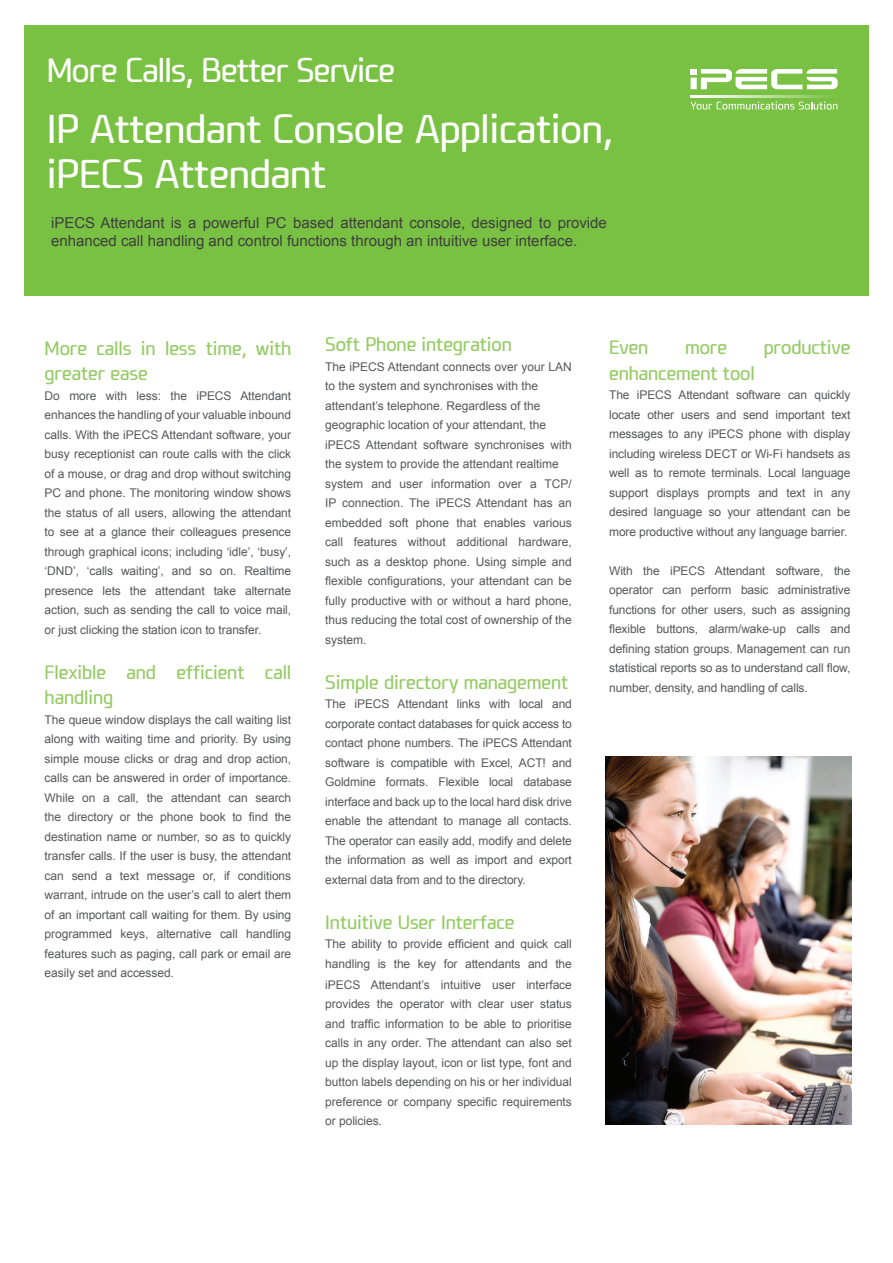
<style>
.page{position:relative;width:893px;height:1263px;background:#fff}
.page>*{position:absolute;margin:0;border:0;box-sizing:border-box;transform-origin:0 0}
.t1{font:37.5px/45px "i PECS";letter-spacing:-.005em;color:#fff}
.t2{font:31.5px "i PECS";letter-spacing:-.025em;color:#fff}
.t3{font:18px/25.5px "i PECS";letter-spacing:-.005em;color:#94cb64}
.t4{font:15px/18px "Arial";color:#3e3e3f}
.t5{font:12px/19.5px "Arial";color:#57585a;text-align:justify}
</style>
<div class="page">
<div style="left:24px;top:26px;width:845px;height:270px;background:#79c142"></div>
<hr style="left:690px;top:95px;width:148px;height:3px;background:#fff">
<svg style="left:690px;top:102px;width:147px;height:8px"></svg>
<svg style="left:690px;top:69px;width:148px;height:20px"></svg>
<img style="left:606px;top:756px;width:246px;height:368px">
<h2 class="t2" style="left:47px;top:50px;width:350px">More Calls, Better Service</h2>
<h1 class="t1" style="left:47px;top:106px;width:568px">IP Attendant Console Application, iPECS Attendant</h1>
<p class="t4" style="left:51px;top:214px;width:557px">iPECS Attendant is a powerful PC based attendant console, designed to provide enhanced call handling and control functions through an intuitive user interface.</p>
<h3 class="t3" style="left:45px;top:335px;width:248px">More calls in less time, with greater ease</h3>
<p class="t5" style="left:45px;top:386px;width:248px">Do more with less: the iPECS Attendant enhances the handling of your valuable inbound calls. With the iPECS Attendant software, your busy receptionist can route calls with the click of a mouse, or drag and drop without switching PC and phone. The monitoring window shows the status of all users, allowing the attendant to see at a glance their colleagues presence through graphical icons; including ‘idle’, ‘busy’, ‘DND’, ‘calls waiting’, and so on. Realtime presence lets the attendant take alternate action, such as sending the call to voice mail, or just clicking the station icon to transfer.</p>
<h3 class="t3" style="left:45px;top:659px;width:248px">Flexible and efficient call handling</h3>
<p class="t5" style="left:45px;top:710px;width:248px">The queue window displays the call waiting list along with waiting time and priority. By using simple mouse clicks or drag and drop action, calls can be answered in order of importance.<br>While on a call, the attendant can search the directory or the phone book to find the destination name or number, so as to quickly transfer calls. If the user is busy, the attendant can send a text message or, if conditions warrant, intrude on the user’s call to alert them of an important call waiting for them. By using programmed keys, alternative call handling features such as paging, call park or email are easily set and accessed.</p>
<h3 class="t3" style="left:325px;top:331px;width:188px">Soft Phone integration</h3>
<p class="t5" style="left:325px;top:357px;width:248px;text-align:left">The iPECS Attendant connects over your LAN to the system and synchronises with the attendant’s telephone. Regardless of the geographic location of your attendant, the iPECS Attendant software synchronises with the system to provide the attendant realtime system and user information over a TCP/ IP connection. The iPECS Attendant has an embedded soft phone that enables various call features without additional hardware, such as a desktop phone. Using simple and flexible configurations, your attendant can be fully productive with or without a hard phone, thus reducing the total cost of ownership of the system.</p>
<h3 class="t3" style="left:325px;top:669px;width:244px">Simple directory management</h3>
<p class="t5" style="left:325px;top:694px;width:248px">The iPECS Attendant links with local and corporate contact databases for quick access to contact phone numbers. The iPECS Attendant software is compatible with Excel, ACT! and Goldmine formats. Flexible local database interface and back up to the local hard disk drive enable the attendant to manage all contacts.<br>The operator can easily add, modify and delete the information as well as import and export external data from and to the directory.</p>
<h3 class="t3" style="left:325px;top:909px;width:191px">Intuitive User Interface</h3>
<p class="t5" style="left:325px;top:934px;width:248px">The ability to provide efficient and quick call handling is the key for attendants and the</p>
<p class="t5" style="left:325px;top:975px;width:248px">iPECS Attendant’s intuitive user interface provides the operator with clear user status and traffic information to be able to prioritise calls in any order. The attendant can also set up the display layout, icon or list type, font and button labels depending on his or her individual preference or company specific requirements or policies.</p>
<h3 class="t3" style="left:609px;top:335px;width:41px">Even</h3>
<h3 class="t3" style="left:685px;top:335px;width:44px">more</h3>
<h3 class="t3" style="left:764px;top:335px;width:88px">productive</h3>
<h3 class="t3" style="left:609px;top:360px;width:147px">enhancement tool</h3>
<p class="t5" style="left:609px;top:386px;width:243px">The iPECS Attendant software can quickly locate other users and send important text messages to any iPECS phone with display including wireless DECT or Wi-Fi handsets as well as to remote terminals. Local language support displays prompts and text in any desired language so your attendant can be more productive without any language barrier.</p>
<p class="t5" style="left:609px;top:561px;width:243px">With the iPECS Attendant software, the operator can perform basic administrative functions for other users, such as assigning flexible buttons, alarm/wake-up calls and defining station groups. Management can run statistical reports so as to understand call flow, number, density, and handling of calls.</p>
</div>
